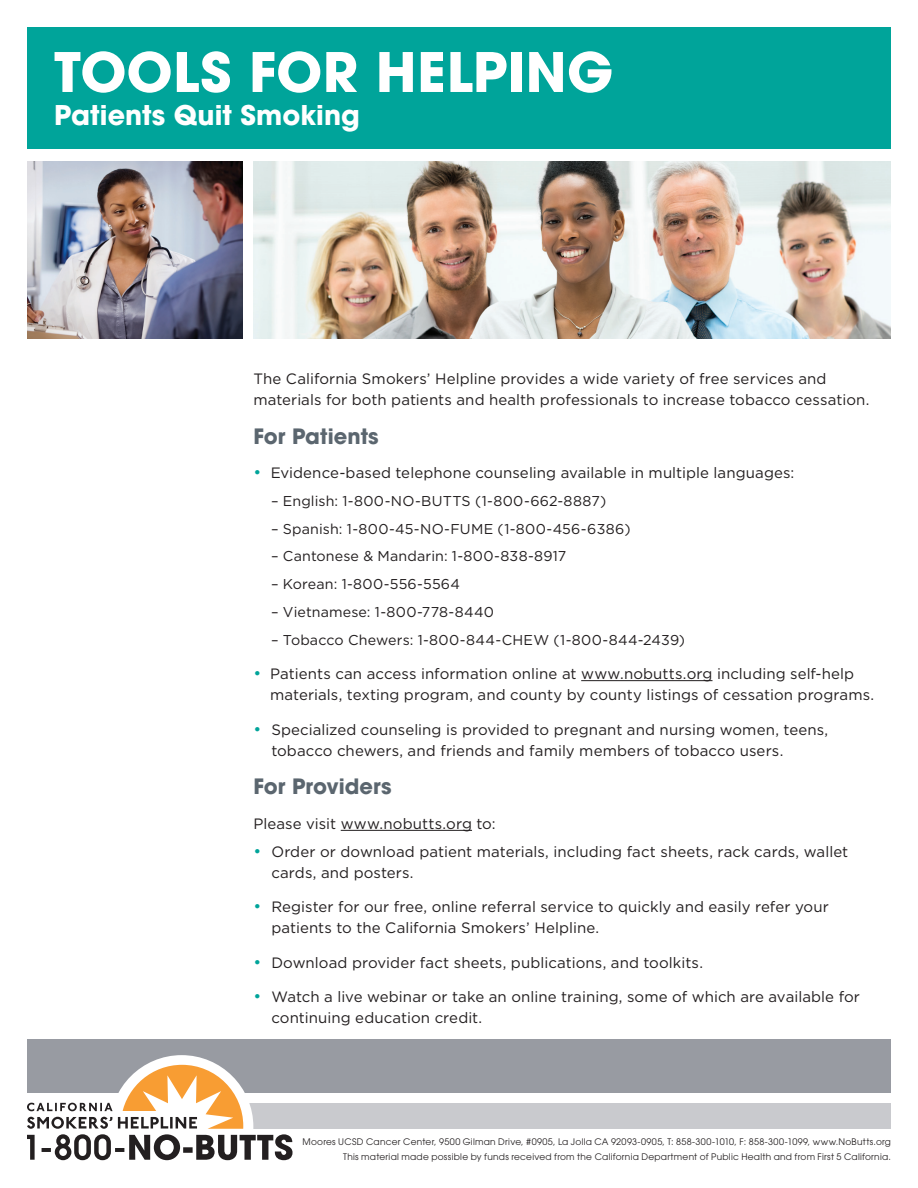
<style>
.page{position:relative;width:918px;height:1188px;background:#fff}
.page>*{position:absolute;margin:0;border:0;box-sizing:border-box;transform-origin:0 0}
.t1{font:700 54px "ITC Avant Garde Std";letter-spacing:.005em;color:#fff}
.t2{font:700 27px "ITC Avant Garde Std";letter-spacing:.01em;color:#fff}
.t3{font:700 21px "ITC Avant Garde Std";letter-spacing:.01em;color:#5b666f}
.t4{font:15px/21px "Gotham";letter-spacing:.005em;color:#231f20}
.t5{font:14.25px "Gotham";letter-spacing:.015em;color:#231f20}
.t6{font:9px/14.2px "ITC Avant Garde Std";letter-spacing:.03em;color:#231f20;text-align:right}
.s1{font-size:16.5px;color:#00a49a}
</style>
<div class="page">
<div style="left:218px;top:1103px;width:673px;height:26px;background:#c9cace"></div>
<div style="left:27px;top:1039px;width:864px;height:54px;background:#989ba2"></div>
<svg style="left:27px;top:1055px;width:266px;height:106px"></svg>
<div style="left:27px;top:27px;width:864px;height:121px;background:#00a49a"></div>
<hr style="left:581px;top:680px;width:132px;height:1px;background:#231f20">
<hr style="left:341px;top:830px;width:131px;height:1px;background:#231f20">
<img style="left:27px;top:161px;width:216px;height:177px">
<img style="left:254px;top:161px;width:637px;height:177px">
<h1 class="t1" style="left:54px;top:36px;width:561px">Tools for helping</h1>
<h2 class="t2" style="left:54px;top:97px;width:307px">Patients Quit Smoking</h2>
<p class="t4" style="left:253px;top:368px;width:618px">The California Smokers’ Helpline provides a wide variety of free services and materials for both patients and health professionals to increase tobacco cessation.</p>
<h3 class="t3" style="left:253px;top:422px;width:127px">For Patients</h3>
<p class="t4" style="left:253px;top:462px;width:542px"><span class="s1">•</span> Evidence-based telephone counseling available in multiple languages:</p>
<p class="t5" style="left:271px;top:492px;width:337px">– English: 1-800-NO-BUTTS (1-800-662-8887)</p>
<p class="t5" style="left:271px;top:519px;width:361px">– Spanish: 1-800-45-NO-FUME (1-800-456-6386)</p>
<p class="t5" style="left:271px;top:547px;width:297px">– Cantonese &amp; Mandarin: 1-800-838-8917</p>
<p class="t5" style="left:271px;top:575px;width:191px">– Korean: 1-800-556-5564</p>
<p class="t5" style="left:271px;top:603px;width:224px">– Vietnamese: 1-800-778-8440</p>
<p class="t5" style="left:271px;top:630px;width:415px">– Tobacco Chewers: 1-800-844-CHEW (1-800-844-2439)</p>
<p class="t4" style="left:270px;top:663px;width:605px;text-indent:-17px"><span class="s1">•</span> Patients can access information online at www.nobutts.org including self-help materials, texting program, and county by county listings of cessation programs.</p>
<p class="t4" style="left:271px;top:719px;width:558px;text-indent:-18px"><span class="s1">•</span> Specialized counseling is provided to pregnant and nursing women, teens, tobacco chewers, and friends and family members of tobacco users.</p>
<h3 class="t3" style="left:253px;top:773px;width:140px">For Providers</h3>
<p class="t4" style="left:253px;top:813px;width:244px">Please visit www.nobutts.org to:</p>
<p class="t4" style="left:271px;top:840px;width:578px;text-indent:-18px"><span class="s1">•</span> Order or download patient materials, including fact sheets, rack cards, wallet cards, and posters.</p>
<p class="t4" style="left:271px;top:896px;width:559px;text-indent:-18px"><span class="s1">•</span> Register for our free, online referral service to quickly and easily refer your patients to the California Smokers’ Helpline.</p>
<p class="t4" style="left:253px;top:951px;width:451px"><span class="s1">•</span> Download provider fact sheets, publications, and toolkits.</p>
<p class="t4" style="left:271px;top:986px;width:590px;text-indent:-18px"><span class="s1">•</span> Watch a live webinar or take an online training, some of which are available for continuing education credit.</p>
<p class="t6" style="left:303px;top:1135px;width:590px">Moores UCSD Cancer Center, 9500 Gilman Drive, #0905, La Jolla CA 92093-0905, T: 858-300-1010, F: 858-300-1099, www.NoButts.org<br>This material made possible by funds received from the California Department of Public Health and from First 5 California.</p>
</div>
